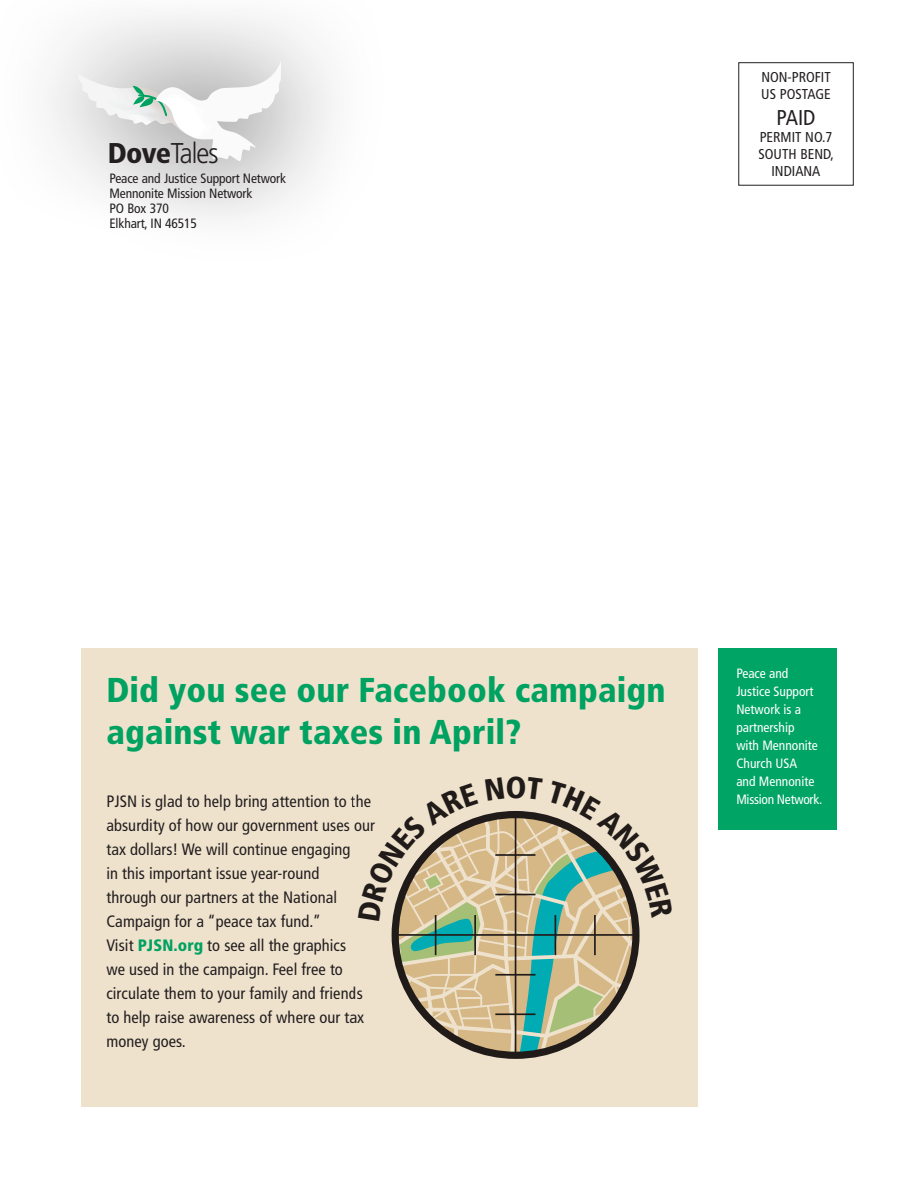
<style>
.page{position:relative;width:918px;height:1188px;background:#fff}
.page>*{position:absolute;margin:0;border:0;box-sizing:border-box;transform-origin:0 0}
.altBC{font:900 condensed 34.5px/41.4px "Frutiger";letter-spacing:.005em;color:#00a261}
.t1{font:300 28.65px "Frutiger";letter-spacing:-.035em;color:#231f20;scale:.9 1}
.t2{font:condensed 21.45px "Frutiger";color:#231f20}
.altBC-2{font:condensed 16.5px/24px "Frutiger";letter-spacing:.005em;color:#231f20}
.t3{font:condensed 14.25px/17.1px "Frutiger";color:#231f20;text-align:center}
.t4{font:condensed 13.5px/18px "Frutiger";color:#fff}
.t5{font:condensed 13.5px "Frutiger";letter-spacing:-.01em;color:#231f20}
.s1{font-weight:900;font-stretch:condensed}
.s2{font-weight:900;color:#00a261}
</style>
<div class="page">
<div style="left:738px;top:62px;width:116px;height:124px;border:1px solid #231f20"></div>
<div style="left:718px;top:648px;width:119px;height:181px;background:#00a465"></div>
<svg style="left:48px;top:15px;width:284px;height:204px;fill:#f1f0f1"></svg>
<svg style="left:78px;top:60px;width:203px;height:101px"></svg>
<div style="left:81px;top:648px;width:617px;height:459px;background:#efe2cd"></div>
<svg style="left:391px;top:811px;width:249px;height:244px"></svg>
<p class="t1" style="left:108px;top:137px;width:124px"><span class="s1">Dove</span>Tales</p>
<p class="t5" style="left:110px;top:171px;width:178px">Peace and Justice Support Network</p>
<p class="t5" style="left:110px;top:186px;width:144px">Mennonite Mission Network</p>
<p class="t5" style="left:110px;top:201px;width:61px">PO Box 370</p>
<p class="t5" style="left:110px;top:216px;width:89px">Elkhart, IN 46515</p>
<p class="t3" style="left:761px;top:69px;width:71px">NON-PROFIT</p>
<p class="t3" style="left:761px;top:86px;width:71px">US POSTAGE</p>
<p class="t2" style="left:776px;top:105px;width:41px">PAID</p>
<p class="t3" style="left:760px;top:129px;width:74px">PERMIT NO.7</p>
<p class="t3" style="left:759px;top:146px;width:77px">SOUTH BEND,<br>INDIANA</p>
<p class="altBC" style="left:106px;top:670px;width:561px">Did you see our Facebook campaign against war taxes in April?</p>
<p class="altBC-2" style="left:106px;top:789px;width:270px">PJSN is glad to help bring attention to the absurdity of how our government uses our tax dollars! We will continue engaging<br>in this important issue year-round<br>through our partners at the National Campaign for a “peace tax fund.”<br>Visit <span class="s2">PJSN.org</span> to see all the graphics<br>we used in the campaign. Feel free to circulate them to your family and friends to help raise awareness of where our tax money goes.</p>
<p class="t4" style="left:736px;top:665px;width:87px">Peace and<br>Justice Support<br>Network is a partnership<br>with Mennonite<br>Church USA<br>and Mennonite<br>Mission Network.</p>
</div>
